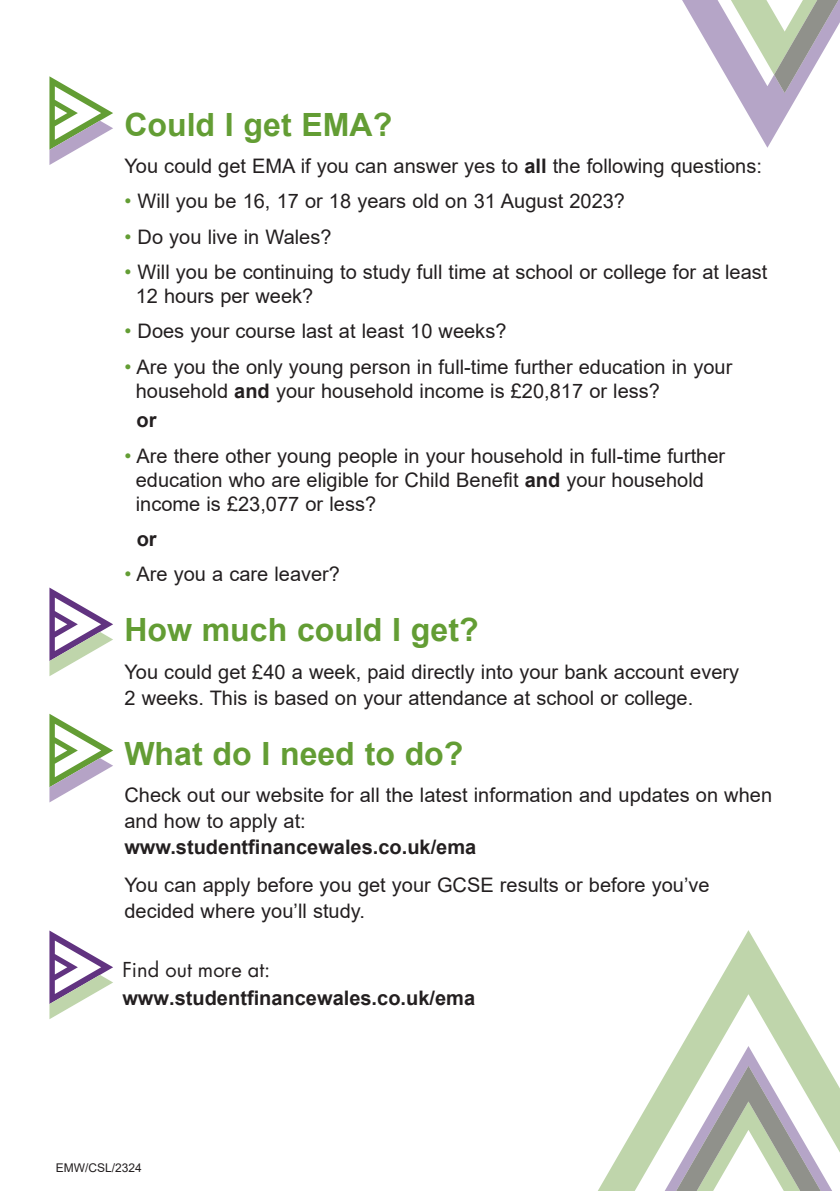
<style>
.page{position:relative;width:840px;height:1191px;background:#fff}
.page>*{position:absolute;margin:0;border:0;box-sizing:border-box;transform-origin:0 0}
.text{font:700 32px "Arial";color:#639d34}
.text-2{font:20px/24px "Arial";color:#231f20}
.text-3{font:700 20px/28px "Arial";color:#231f20}
.t1{font:12px "Arial";color:#231f20}
.s1{font-weight:700}
.s2{color:#639d34}
.s3{font-family:"Futura Std";font-weight:400}
</style>
<div class="page">
<svg style="left:598px;top:930px;width:241px;height:261px"></svg>
<svg style="left:664px;top:1046px;width:167px;height:145px"></svg>
<svg style="left:682px;top:0;width:157px;height:148px"></svg>
<svg style="left:49px;top:587px;width:64px;height:89px"></svg>
<svg style="left:49px;top:76px;width:64px;height:89px"></svg>
<svg style="left:49px;top:713px;width:64px;height:89px"></svg>
<svg style="left:49px;top:930px;width:64px;height:89px"></svg>
<p class="text" style="left:124px;top:102px;width:269px">Could I get EMA?</p>
<p class="text-2" style="left:124px;top:154px;width:638px">You could get EMA if you can answer yes to <span class="s1">all</span> the following questions:</p>
<p class="text-2" style="left:124px;top:189px;width:502px"><span class="s2">•</span> Will you be 16, 17 or 18 years old on 31 August 2023?</p>
<p class="text-2" style="left:124px;top:224px;width:208px"><span class="s2">•</span> Do you live in Wales?</p>
<p class="text-2" style="left:136px;top:260px;width:633px;text-indent:-11px"><span class="s2">•</span> Will you be continuing to study full time at school or college for at least<br>12 hours per week?</p>
<p class="text-2" style="left:124px;top:319px;width:383px"><span class="s2">•</span> Does your course last at least 10 weeks?</p>
<p class="text-2" style="left:136px;top:354px;width:597px;text-indent:-11px"><span class="s2">•</span> Are you the only young person in full-time further education in your household <span class="s1">and</span> your household income is £20,817 or less?</p>
<p class="text-3" style="left:136px;top:406px;width:22px">or</p>
<p class="text-2" style="left:136px;top:443px;width:590px;text-indent:-11px"><span class="s2">•</span> Are there other young people in your household in full-time further education who are eligible for Child Benefit <span class="s1">and</span> your household income is £23,077 or less?</p>
<p class="text-3" style="left:137px;top:525px;width:22px">or</p>
<p class="text-2" style="left:124px;top:562px;width:217px"><span class="s2">•</span> Are you a care leaver?</p>
<p class="text" style="left:124px;top:607px;width:355px">How much could I get?</p>
<p class="text-2" style="left:124px;top:658px;width:616px;line-height:26px">You could get £40 a week, paid directly into your bank account every<br>2 weeks. This is based on your attendance at school or college.</p>
<p class="text" style="left:124px;top:731px;width:340px">What do I need to do?</p>
<p class="text-2" style="left:124px;top:782px;width:649px;line-height:26px">Check out our website for all the latest information and updates on when and how to apply at:</p>
<p class="text-3" style="left:124px;top:833px;width:353px">www.studentfinancewales.co.uk/ema</p>
<p class="text-2" style="left:124px;top:871px;width:586px;line-height:26px">You can apply before you get your GCSE results or before you’ve decided where you’ll study.</p>
<p class="text-3" style="left:122px;top:956px;width:354px"><span class="s3">Find out more at: </span>www.studentfinancewales.co.uk/ema</p>
<p class="t1" style="left:56px;top:1159px;width:88px">EMW/CSL/2324</p>
</div>
